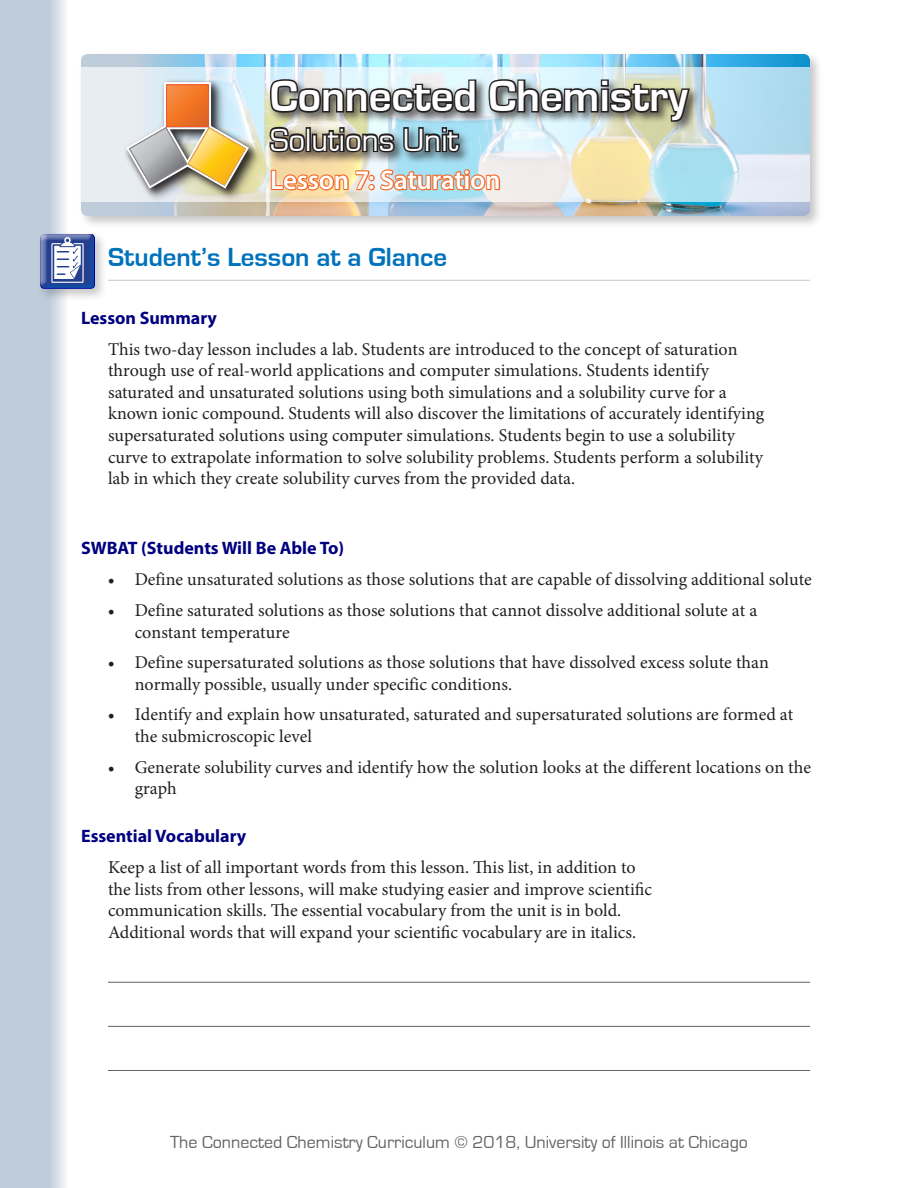
<style>
.page{position:relative;width:918px;height:1188px;background:#fff}
.page>*{position:absolute;margin:0;border:0;box-sizing:border-box;transform-origin:0 0}
.t1{font:700 45px "Eurostile";color:#fff}
.t2{font:33px "Eurostile";color:#fff}
.t3{font:700 27px "Eurostile";color:#0072bc}
.t4{font:600 27px "Myriad Pro";letter-spacing:-.01em;color:#fff}
.t5{font:18px/21.6px "Minion Pro";color:#231f20}
.t6{font:18px "Eurostile";color:#636366}
.t7{font:700 18px "Myriad Pro";color:#000080}
</style>
<div class="page">
<svg style="left:0;top:0;width:66px;height:1188px;background:#c5d0dd"></svg>
<div style="left:78px;top:51px;width:746px;height:179px;background:#231f20;opacity:.25"></div>
<img style="left:230px;top:54px;width:580px;height:162px">
<svg style="left:135px;top:54px;width:95px;height:162px;background:#b1c9d7"></svg>
<svg style="left:81px;top:68px;width:729px;height:134px;background:#d0e5ee"></svg>
<div style="left:266px;top:77px;width:436px;height:88px;background:#231f20;opacity:.75"></div>
<div style="left:124px;top:79px;width:141px;height:126px;background:#231f20;opacity:.75"></div>
<img style="left:121px;top:77px;width:134px;height:122px">
<svg style="left:126px;top:82px;width:123px;height:107px;background:#cfbb9d"></svg>
<hr style="left:108px;top:280px;width:702px;height:1px;background:#c7c8ca">
<hr style="left:108px;top:982px;width:702px;height:1px;background:#636366">
<hr style="left:108px;top:1026px;width:702px;height:1px;background:#636366">
<hr style="left:108px;top:1070px;width:702px;height:1px;background:#636366">
<img style="left:267px;top:77px;width:425px;height:115px">
<div style="left:37px;top:231px;width:71px;height:71px;background:#231f20;opacity:.25"></div>
<div style="left:33px;top:227px;width:66px;height:63px;background:#fff;opacity:.75"></div>
<div style="left:37px;top:230px;width:65px;height:60px;background:#00aeef;opacity:.75"></div>
<h1 class="t1" style="left:270px;top:72px;width:419px">Connected Chemistry</h1>
<h2 class="t2" style="left:270px;top:122px;width:190px">Solutions Unit</h2>
<h3 class="t4" style="left:270px;top:163px;width:232px">Lesson 7: Saturation</h3>
<h3 class="t3" style="left:108px;top:243px;width:341px">Student’s Lesson at a Glance</h3>
<p class="t7" style="left:81px;top:306px;width:137px">Lesson Summary</p>
<p class="t5" style="left:108px;top:338px;width:658px">This two-day lesson includes a lab. Students are introduced to the concept of saturation through use of real-world applications and computer simulations. Students identify saturated and unsaturated solutions using both simulations and a solubility curve for a known ionic compound. Students will also discover the limitations of accurately identifying supersaturated solutions using computer simulations. Students begin to use a solubility curve to extrapolate information to solve solubility problems. Students perform a solubility lab in which they create solubility curves from the provided data.</p>
<p class="t7" style="left:81px;top:537px;width:264px">SWBAT (Students Will Be Able To)</p>
<p class="t5" style="left:108px;top:569px;width:706px">• Define unsaturated solutions as those solutions that are capable of dissolving additional solute</p>
<p class="t5" style="left:135px;top:599px;width:624px;text-indent:-27px">• Define saturated solutions as those solutions that cannot dissolve additional solute at a constant temperature</p>
<p class="t5" style="left:135px;top:652px;width:636px;text-indent:-27px">• Define supersaturated solutions as those solutions that have dissolved excess solute than normally possible, usually under specific conditions.</p>
<p class="t5" style="left:135px;top:704px;width:660px;text-indent:-27px">• Identify and explain how unsaturated, saturated and supersaturated solutions are formed at the submicroscopic level</p>
<p class="t5" style="left:135px;top:756px;width:678px;text-indent:-27px">• Generate solubility curves and identify how the solution looks at the different locations on the graph</p>
<p class="t7" style="left:81px;top:825px;width:167px">Essential Vocabulary</p>
<p class="t5" style="left:108px;top:857px;width:546px">Keep a list of all important words from this lesson. This list, in addition to the lists from other lessons, will make studying easier and improve scientific communication skills. The essential vocabulary from the unit is in bold.<br>Additional words that will expand your scientific vocabulary are in italics.</p>
<p class="t6" style="left:170px;top:1132px;width:580px">The Connected Chemistry Curriculum © 2018, University of Illinois at Chicago</p>
</div>
